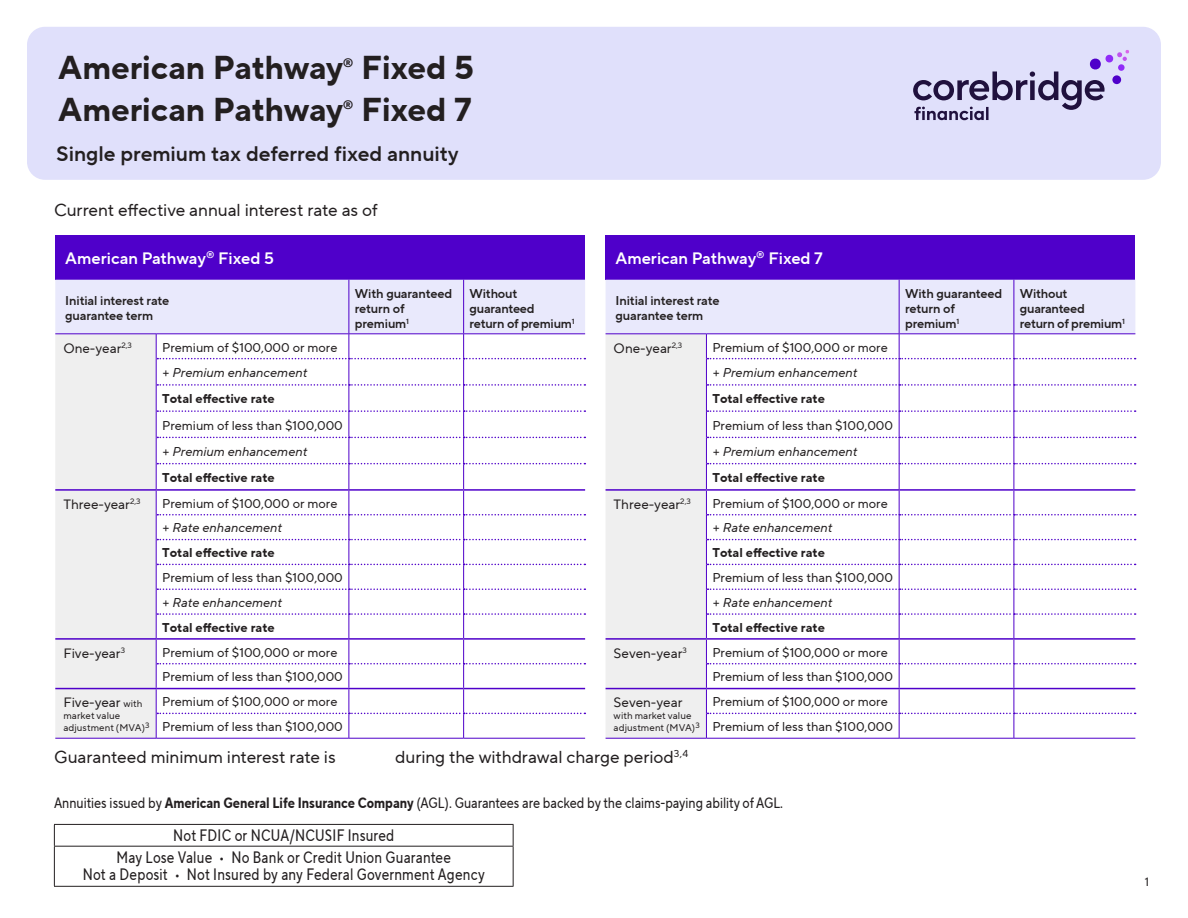
<style>
.page{position:relative;width:1188px;height:918px;background:#fff}
.page>*{position:absolute;margin:0;border:0;box-sizing:border-box;transform-origin:0 0}
.t1{font:700 33px "TT Norms Pro";letter-spacing:-.005em;color:#231f20}
.t2{font:21px "TT Norms Pro Dm Bd";letter-spacing:-.005em;color:#231f20}
.main_cover_copy_body{font:17.25px "TT Norms Pro";letter-spacing:-.005em;color:#231f20}
.t3{font:16.5px "TT Norms Pro Cond";letter-spacing:.01em;color:#231f20}
.FPT_Body_Gray_11_14{font:16.5px "TT Norms Pro Dm Bd";color:#fff}
.t4{font:15px "TT Norms Pro Cond";color:#231f20}
.Table_left_column_10{font:13.5px "TT Norms Pro";color:#231f20}
.Table_right_column_9{font:12.75px "TT Norms Pro";color:#231f20}
.FPT_Body_Gray_11_14-2{font:12.75px/15px "TT Norms Pro Dm Bd";letter-spacing:-.015em;color:#231f20}
.Table_right_column_9-2{font:700 12.75px "TT Norms Pro";color:#231f20}
.Table_right_column_9-3{font:italic 12.75px "TT Norms Pro";color:#231f20}
.t5{font:700 12.3px "TT Norms Pro";color:#231f20}
.t6{font:12px "TT Norms Pro";color:#231f20}
.Table_left_column_10-2{font:9.75px/12px "TT Norms Pro";letter-spacing:.01em;color:#231f20}
.s1{font-size:9.75px}
.s2{font-weight:700}
</style>
<div class="page">
<div style="left:27px;top:27px;width:1134px;height:153px;background:#e0e0fb;border-radius:18px"></div>
<svg style="left:913px;top:50px;width:216px;height:70px"></svg>
<div style="left:1112px;top:75px;width:9px;height:9px;background:#4f00ca;border-radius:50%"></div>
<div style="left:55px;top:235px;width:530px;height:45px;background:#4f00ca"></div>
<hr style="left:55px;top:738px;width:101px;height:1px;background:#4f00ca">
<hr style="left:156px;top:738px;width:193px;height:1px;background:#4f00ca">
<hr style="left:349px;top:738px;width:115px;height:1px;background:#4f00ca">
<hr style="left:464px;top:738px;width:121px;height:1px;background:#4f00ca">
<svg style="left:55px;top:280px;width:530px;height:458px"></svg>
<div style="left:606px;top:235px;width:529px;height:45px;background:#4f00ca"></div>
<hr style="left:606px;top:738px;width:100px;height:1px;background:#4f00ca">
<hr style="left:706px;top:738px;width:193px;height:1px;background:#4f00ca">
<hr style="left:899px;top:738px;width:115px;height:1px;background:#4f00ca">
<hr style="left:1014px;top:738px;width:121px;height:1px;background:#4f00ca">
<svg style="left:606px;top:280px;width:530px;height:458px"></svg>
<hr style="left:54px;top:824px;width:460px;height:1px;background:#231f20">
<svg style="left:54px;top:825px;width:1px;height:21px"></svg>
<svg style="left:513px;top:825px;width:1px;height:21px"></svg>
<hr style="left:54px;top:847px;width:1px;height:39px;background:#231f20">
<hr style="left:513px;top:847px;width:1px;height:39px;background:#231f20">
<hr style="left:54px;top:886px;width:460px;height:1px;background:#231f20">
<hr style="left:54px;top:846px;width:460px;height:1px;background:#231f20">
<p class="t1" style="left:58px;top:43px;width:287px">American Pathway</p>
<p class="t5" style="left:343px;top:54px;width:12px">®</p>
<p class="t1" style="left:361px;top:43px;width:114px">Fixed 5</p>
<p class="t1" style="left:58px;top:85px;width:287px">American Pathway</p>
<p class="t5" style="left:343px;top:96px;width:12px">®</p>
<p class="t1" style="left:361px;top:85px;width:112px">Fixed 7</p>
<p class="t2" style="left:56px;top:138px;width:404px">Single premium tax deferred fixed annuity</p>
<p class="main_cover_copy_body" style="left:54px;top:198px;width:325px">Current effective annual interest rate as of</p>
<p class="FPT_Body_Gray_11_14" style="left:65px;top:246px;width:210px">American Pathway<sup>®</sup> Fixed 5</p>
<p class="FPT_Body_Gray_11_14-2" style="left:65px;top:293px;width:105px">Initial interest rate guarantee term</p>
<p class="Table_left_column_10" style="left:63px;top:338px;width:70px">One-year<sup>2,3</sup></p>
<p class="Table_right_column_9" style="left:162px;top:338px;width:177px">Premium of $100,000 or more</p>
<p class="Table_right_column_9-3" style="left:162px;top:363px;width:147px">+ Premium enhancement</p>
<p class="Table_right_column_9-2" style="left:162px;top:389px;width:114px">Total effective rate</p>
<p class="Table_right_column_9" style="left:162px;top:416px;width:182px">Premium of less than $100,000</p>
<p class="Table_right_column_9-3" style="left:162px;top:442px;width:147px">+ Premium enhancement</p>
<p class="Table_right_column_9-2" style="left:162px;top:468px;width:114px">Total effective rate</p>
<p class="Table_left_column_10" style="left:63px;top:494px;width:79px">Three-year<sup>2,3</sup></p>
<p class="Table_right_column_9" style="left:162px;top:494px;width:177px">Premium of $100,000 or more</p>
<p class="Table_right_column_9-3" style="left:162px;top:519px;width:122px">+ Rate enhancement</p>
<p class="Table_right_column_9-2" style="left:162px;top:543px;width:114px">Total effective rate</p>
<p class="Table_right_column_9" style="left:162px;top:568px;width:182px">Premium of less than $100,000</p>
<p class="Table_right_column_9-3" style="left:162px;top:593px;width:122px">+ Rate enhancement</p>
<p class="Table_right_column_9-2" style="left:162px;top:618px;width:114px">Total effective rate</p>
<p class="Table_left_column_10" style="left:63px;top:643px;width:63px">Five-year<sup>3</sup></p>
<p class="Table_right_column_9" style="left:162px;top:643px;width:177px">Premium of $100,000 or more</p>
<p class="Table_right_column_9" style="left:162px;top:668px;width:182px">Premium of less than $100,000</p>
<p class="Table_left_column_10" style="left:63px;top:693px;width:81px">Five-year <span class="s1">with</span></p>
<p class="Table_left_column_10-2" style="left:63px;top:710px;width:88px">market value adjustment (MVA)<sup>3</sup></p>
<p class="Table_right_column_9" style="left:162px;top:693px;width:177px">Premium of $100,000 or more</p>
<p class="Table_right_column_9" style="left:162px;top:717px;width:182px">Premium of less than $100,000</p>
<p class="FPT_Body_Gray_11_14-2" style="left:355px;top:286px;width:99px">With guaranteed</p>
<p class="FPT_Body_Gray_11_14-2" style="left:355px;top:301px;width:56px">return of premium<sup>1</sup></p>
<p class="FPT_Body_Gray_11_14-2" style="left:470px;top:286px;width:66px">Without guaranteed</p>
<p class="FPT_Body_Gray_11_14-2" style="left:470px;top:316px;width:107px">return of premium<sup>1</sup></p>
<p class="FPT_Body_Gray_11_14" style="left:616px;top:246px;width:209px">American Pathway<sup>®</sup> Fixed 7</p>
<p class="FPT_Body_Gray_11_14-2" style="left:616px;top:293px;width:105px">Initial interest rate guarantee term</p>
<p class="Table_left_column_10" style="left:614px;top:338px;width:70px">One-year<sup>2,3</sup></p>
<p class="Table_right_column_9" style="left:712px;top:338px;width:177px">Premium of $100,000 or more</p>
<p class="Table_right_column_9-3" style="left:712px;top:363px;width:147px">+ Premium enhancement</p>
<p class="Table_right_column_9-2" style="left:712px;top:389px;width:114px">Total effective rate</p>
<p class="Table_right_column_9" style="left:712px;top:416px;width:182px">Premium of less than $100,000</p>
<p class="Table_right_column_9-3" style="left:712px;top:442px;width:147px">+ Premium enhancement</p>
<p class="Table_right_column_9-2" style="left:712px;top:468px;width:114px">Total effective rate</p>
<p class="Table_left_column_10" style="left:614px;top:494px;width:79px">Three-year<sup>2,3</sup></p>
<p class="Table_right_column_9" style="left:712px;top:494px;width:177px">Premium of $100,000 or more</p>
<p class="Table_right_column_9-3" style="left:712px;top:519px;width:122px">+ Rate enhancement</p>
<p class="Table_right_column_9-2" style="left:712px;top:543px;width:114px">Total effective rate</p>
<p class="Table_right_column_9" style="left:712px;top:568px;width:182px">Premium of less than $100,000</p>
<p class="Table_right_column_9-3" style="left:712px;top:593px;width:122px">+ Rate enhancement</p>
<p class="Table_right_column_9-2" style="left:712px;top:618px;width:114px">Total effective rate</p>
<p class="Table_left_column_10" style="left:614px;top:643px;width:75px">Seven-year<sup>3</sup></p>
<p class="Table_right_column_9" style="left:712px;top:643px;width:177px">Premium of $100,000 or more</p>
<p class="Table_right_column_9" style="left:712px;top:668px;width:182px">Premium of less than $100,000</p>
<p class="Table_left_column_10" style="left:614px;top:693px;width:70px">Seven-year</p>
<p class="Table_left_column_10-2" style="left:614px;top:710px;width:88px">with market value adjustment (MVA)<sup>3</sup></p>
<p class="Table_right_column_9" style="left:712px;top:693px;width:177px">Premium of $100,000 or more</p>
<p class="Table_right_column_9" style="left:712px;top:717px;width:182px">Premium of less than $100,000</p>
<p class="main_cover_copy_body" style="left:54px;top:744px;width:283px">Guaranteed minimum interest rate is</p>
<p class="main_cover_copy_body" style="left:395px;top:744px;width:295px">during the withdrawal charge period<sup>3,4</sup></p>
<p class="t4" style="left:54px;top:792px;width:731px">Annuities issued by <span class="s2">American General Life Insurance Company</span> (AGL). Guarantees are backed by the claims-paying ability of AGL.</p>
<p class="t3" style="left:173px;top:823px;width:223px">Not FDIC or NCUA/NCUSIF Insured</p>
<p class="t3" style="left:117px;top:846px;width:336px">May Lose Value • No Bank or Credit Union Guarantee</p>
<p class="t3" style="left:83px;top:862px;width:403px">Not a Deposit • Not Insured by any Federal Government Agency</p>
<p class="FPT_Body_Gray_11_14-2" style="left:905px;top:286px;width:99px">With guaranteed</p>
<p class="FPT_Body_Gray_11_14-2" style="left:905px;top:301px;width:56px">return of premium<sup>1</sup></p>
<p class="FPT_Body_Gray_11_14-2" style="left:1020px;top:286px;width:66px">Without guaranteed</p>
<p class="FPT_Body_Gray_11_14-2" style="left:1020px;top:316px;width:107px">return of premium<sup>1</sup></p>
<p class="t6" style="left:1145px;top:873px;width:6px">1</p>
</div>
